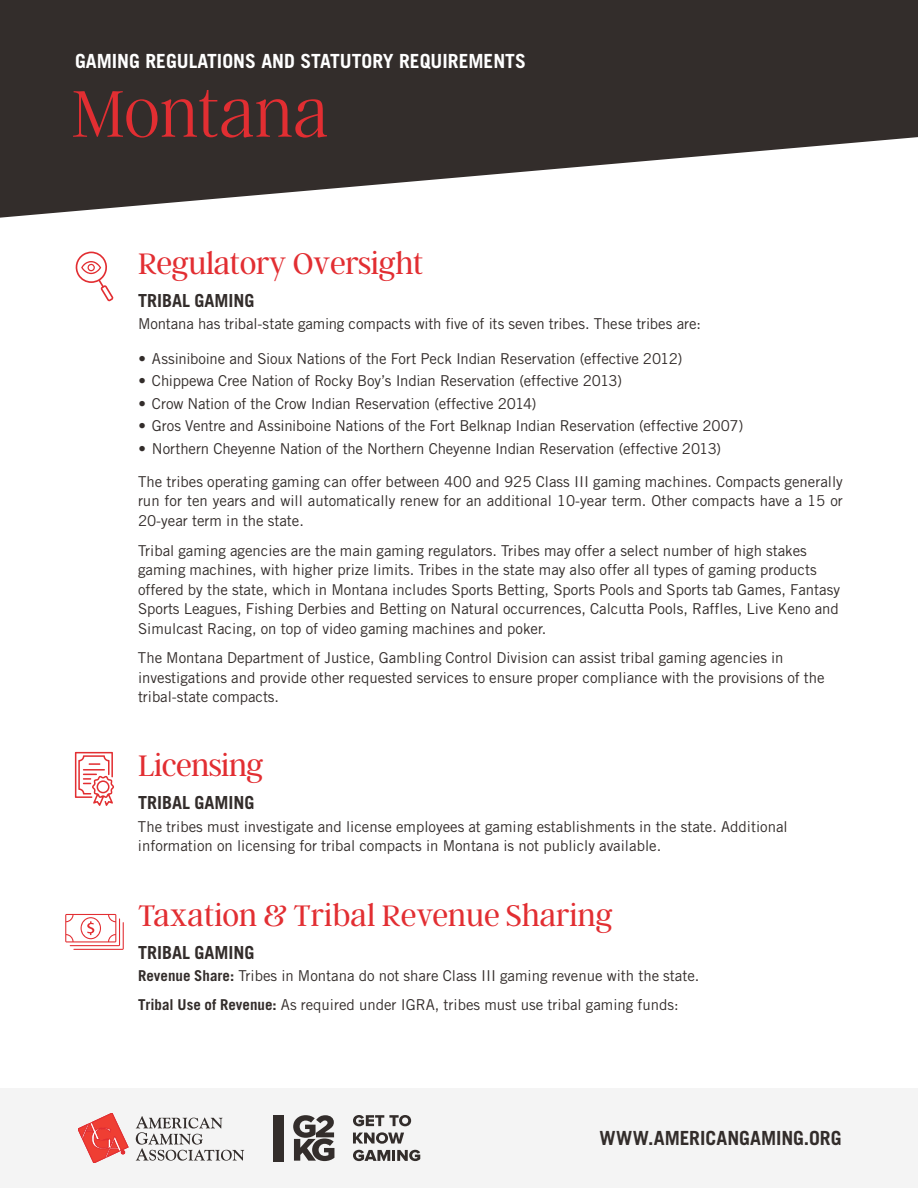
<style>
.page{position:relative;width:918px;height:1188px;background:#fff}
.page>*{position:absolute;margin:0;border:0;box-sizing:border-box;transform-origin:0 0}
.t1{font:100 73.5px "Argent CF";letter-spacing:.005em;color:#e22e32}
.t2{font:300 33px "Argent CF";letter-spacing:-.015em;color:#e22e32}
.t3{font:700 19.5px "Trade Gothic LT Std";color:#fff}
.t4{font:700 19.5px "Trade Gothic LT Std";color:#332d2b}
.t5{font:700 18px "Trade Gothic LT Std";color:#332d2b}
.t6{font:15px/19.5px "Trade Gothic LT Std";color:#332d2b}
.s1{font-weight:700}
</style>
<div class="page">
<svg style="left:0;top:0;width:918px;height:218px;fill:#332d2b"></svg>
<div style="left:0;top:1088px;width:918px;height:100px;background:#f4f4f4"></div>
<svg style="left:78px;top:1113px;width:50px;height:50px"></svg>
<svg style="left:136px;top:1116px;width:108px;height:45px"></svg>
<svg style="left:293px;top:1115px;width:41px;height:46px"></svg>
<div style="left:273px;top:1115px;width:10px;height:46px;background:#332d2b"></div>
<svg style="left:353px;top:1132px;width:51px;height:12px"></svg>
<svg style="left:353px;top:1150px;width:67px;height:11px"></svg>
<svg style="left:353px;top:1115px;width:58px;height:11px"></svg>
<svg style="left:76px;top:252px;width:37px;height:49px"></svg>
<svg style="left:75px;top:752px;width:39px;height:54px"></svg>
<svg style="left:65px;top:914px;width:59px;height:36px"></svg>
<h3 class="t3" style="left:75px;top:50px;width:452px">GAMING REGULATIONS AND STATUTORY REQUIREMENTS</h3>
<h1 class="t1" style="left:72px;top:76px;width:258px">Montana</h1>
<h2 class="t2" style="left:138px;top:246px;width:287px">Regulatory Oversight</h2>
<p class="t5" style="left:138px;top:289px;width:118px">TRIBAL GAMING</p>
<p class="t6" style="left:138px;top:314px;width:564px">Montana has tribal-state gaming compacts with five of its seven tribes. These tribes are:</p>
<p class="t6" style="left:138px;top:349px;width:546px">• Assiniboine and Sioux Nations of the Fort Peck Indian Reservation (effective 2012)</p>
<p class="t6" style="left:138px;top:371px;width:485px">• Chippewa Cree Nation of Rocky Boy’s Indian Reservation (effective 2013)</p>
<p class="t6" style="left:138px;top:394px;width:400px">• Crow Nation of the Crow Indian Reservation (effective 2014)</p>
<p class="t6" style="left:138px;top:416px;width:607px">• Gros Ventre and Assiniboine Nations of the Fort Belknap Indian Reservation (effective 2007)</p>
<p class="t6" style="left:138px;top:432px;width:706px;line-height:32.8px">• Northern Cheyenne Nation of the Northern Cheyenne Indian Reservation (effective 2013)<br>The tribes operating gaming can offer between 400 and 925 Class III gaming machines. Compacts generally</p>
<p class="t6" style="left:138px;top:491px;width:706px">run for ten years and will automatically renew for an additional 10-year term. Other compacts have a 15 or<br>20-year term in the state.</p>
<p class="t6" style="left:138px;top:541px;width:704px">Tribal gaming agencies are the main gaming regulators. Tribes may offer a select number of high stakes gaming machines, with higher prize limits. Tribes in the state may also offer all types of gaming products offered by the state, which in Montana includes Sports Betting, Sports Pools and Sports tab Games, Fantasy Sports Leagues, Fishing Derbies and Betting on Natural occurrences, Calcutta Pools, Raffles, Live Keno and Simulcast Racing, on top of video gaming machines and poker.</p>
<p class="t6" style="left:138px;top:648px;width:688px">The Montana Department of Justice, Gambling Control Division can assist tribal gaming agencies in investigations and provide other requested services to ensure proper compliance with the provisions of the tribal-state compacts.</p>
<h2 class="t2" style="left:138px;top:749px;width:127px">Licensing</h2>
<p class="t5" style="left:138px;top:792px;width:118px">TRIBAL GAMING</p>
<p class="t6" style="left:138px;top:817px;width:651px">The tribes must investigate and license employees at gaming establishments in the state. Additional information on licensing for tribal compacts in Montana is not publicly available.</p>
<h2 class="t2" style="left:138px;top:898px;width:476px">Taxation &amp; Tribal Revenue Sharing</h2>
<p class="t5" style="left:138px;top:941px;width:118px">TRIBAL GAMING</p>
<p class="t6" style="left:138px;top:961px;width:563px;line-height:29.2px"><span class="s1">Revenue Share:</span> Tribes in Montana do not share Class III gaming revenue with the state.<br><span class="s1">Tribal Use of Revenue:</span> As required under IGRA, tribes must use tribal gaming funds:</p>
<h3 class="t4" style="left:599px;top:1126px;width:244px">WWW.AMERICANGAMING.ORG</h3>
</div>
